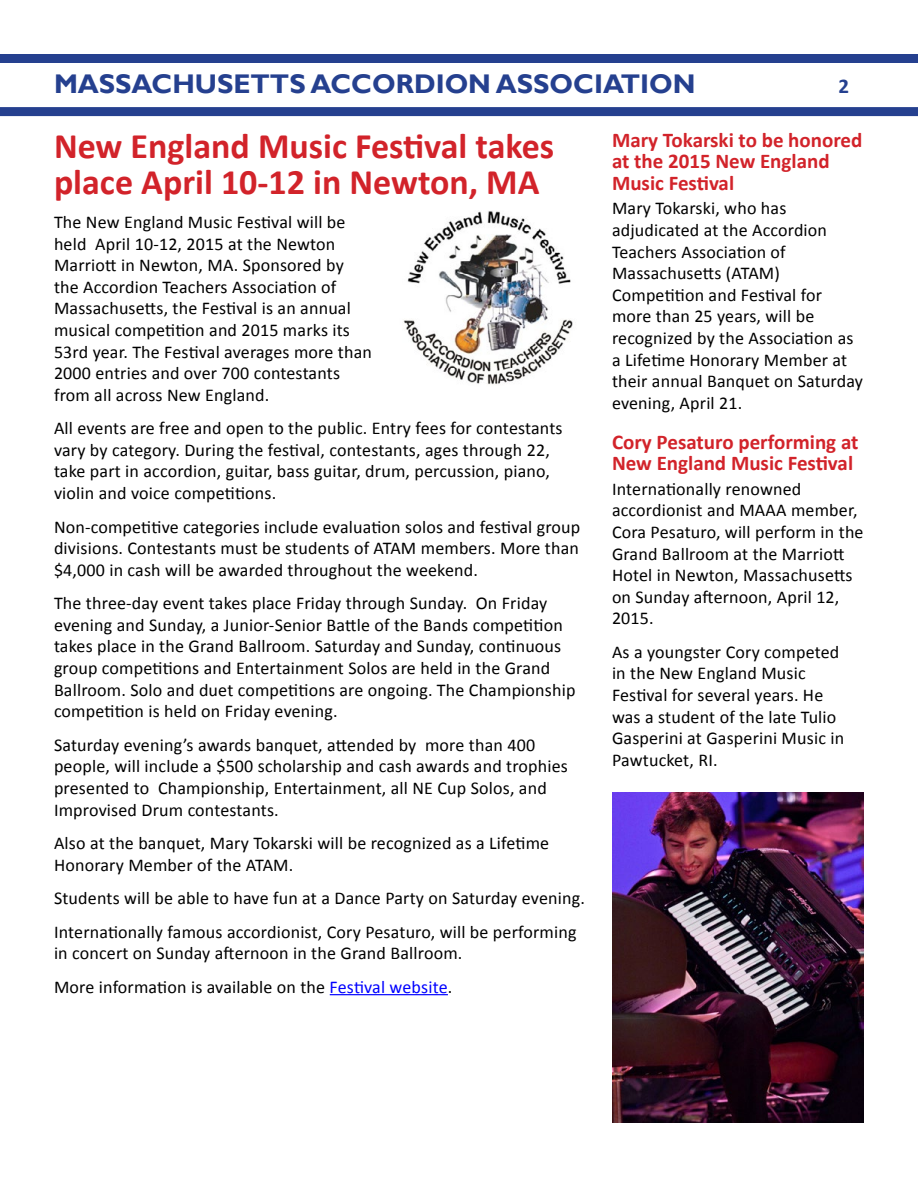
<style>
.page{position:relative;width:918px;height:1188px;background:#fff}
.page>*{position:absolute;margin:0;border:0;box-sizing:border-box;transform-origin:0 0}
.t1{font:700 36px/36px "Calibri";color:#d2232a}
.t2{font:700 27px "Gill Sans";color:#25408f}
.t3{font:700 21px/21.3px "Calibri";color:#d2232a}
.t4{font:700 21px "Calibri";color:#25408f}
.t5{font:18px/21.6px "Calibri";letter-spacing:.01em;color:#000}
.s1{color:#00f}
</style>
<div class="page">
<div style="left:0;top:54px;width:918px;height:9px;background:#25408f"></div>
<div style="left:0;top:107px;width:918px;height:9px;background:#25408f"></div>
<hr style="left:330px;top:994px;width:118px;height:1px;background:#00f">
<img style="left:612px;top:792px;width:252px;height:330px">
<img style="left:403px;top:211px;width:170px;height:174px">
<h2 class="t2" style="left:54px;top:68px;width:643px">MASSACHUSETTS ACCORDION ASSOCIATION</h2>
<p class="t4" style="left:838px;top:73px;width:12px">2</p>
<h1 class="t1" style="left:54px;top:128px;width:502px">New England Music Festival takes place April 10-12 in Newton, MA</h1>
<p class="t5" style="left:54px;top:211px;width:319px">The New England Music Festival will be held April 10-12, 2015 at the Newton Marriott in Newton, MA. Sponsored by the Accordion Teachers Association of Massachusetts, the Festival is an annual musical competition and 2015 marks its 53rd year. The Festival averages more than 2000 entries and over 700 contestants from all across New England.</p>
<p class="t5" style="left:54px;top:418px;width:510px">All events are free and open to the public. Entry fees for contestants vary by category. During the festival, contestants, ages through 22, take part in accordion, guitar, bass guitar, drum, percussion, piano, violin and voice competitions.</p>
<p class="t5" style="left:54px;top:516px;width:528px;text-align:justify">Non-competitive categories include evaluation solos and festival group divisions. Contestants must be students of ATAM members. More than $4,000 in cash will be awarded throughout the weekend.</p>
<p class="t5" style="left:54px;top:593px;width:523px">The three-day event takes place Friday through Sunday. On Friday evening and Sunday, a Junior-Senior Battle of the Bands competition takes place in the Grand Ballroom. Saturday and Sunday, continuous group competitions and Entertainment Solos are held in the Grand Ballroom. Solo and duet competitions are ongoing. The Championship competition is held on Friday evening.</p>
<p class="t5" style="left:54px;top:734px;width:516px">Saturday evening’s awards banquet, attended by more than 400 people, will include a $500 scholarship and cash awards and trophies presented to Championship, Entertainment, all NE Cup Solos, and Improvised Drum contestants.</p>
<p class="t5" style="left:54px;top:832px;width:497px">Also at the banquet, Mary Tokarski will be recognized as a Lifetime<br>Honorary Member of the ATAM.</p>
<p class="t5" style="left:54px;top:881px;width:532px;line-height:33.5px">Students will be able to have fun at a Dance Party on Saturday evening.<br>Internationally famous accordionist, Cory Pesaturo, will be performing</p>
<p class="t5" style="left:54px;top:937px;width:410px;line-height:33.5px">in concert on Sunday afternoon in the Grand Ballroom.<br>More information is available on the <span class="s1">Festival website</span>.</p>
<p class="t3" style="left:612px;top:130px;width:252px">Mary Tokarski to be honored at the 2015 New England<br>Music Festival</p>
<p class="t5" style="left:612px;top:198px;width:253px">Mary Tokarski, who has adjudicated at the Accordion<br>Teachers Association of<br>Massachusetts (ATAM)<br>Competition and Festival for more than 25 years, will be recognized by the Association as a Lifetime Honorary Member at their annual Banquet on Saturday evening, April 21.</p>
<p class="t3" style="left:612px;top:432px;width:248px">Cory Pesaturo performing at<br>New England Music Festival</p>
<p class="t5" style="left:612px;top:478px;width:253px">Internationally renowned accordionist and MAAA member,<br>Cora Pesaturo, will perform in the<br>Grand Ballroom at the Marriott<br>Hotel in Newton, Massachusetts on Sunday afternoon, April 12,<br>2015.</p>
<p class="t5" style="left:612px;top:641px;width:234px">As a youngster Cory competed in the New England Music<br>Festival for several years. He was a student of the late Tulio<br>Gasperini at Gasperini Music in<br>Pawtucket, RI.</p>
</div>
